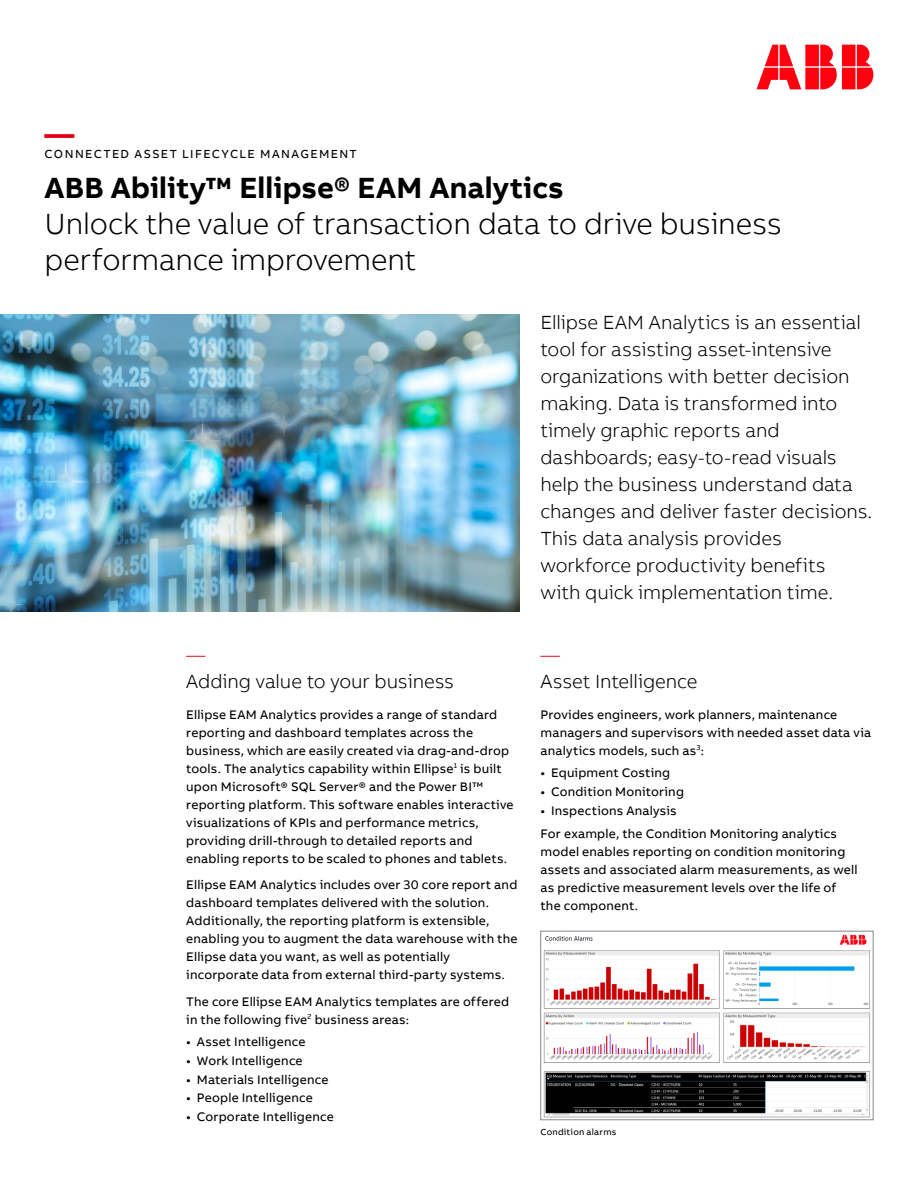
<style>
.page{position:relative;width:918px;height:1188px;background:#fff}
.page>*{position:absolute;margin:0;border:0;box-sizing:border-box;transform-origin:0 0}
.Subheadline_M_20pt_2{font:300 30px/36px "AB Bvoice";letter-spacing:-.01em;color:#000}
.Headline_M_20pt_24pt{font:700 30px "AB Bvoice";letter-spacing:.005em;color:#000}
.Headline_M_20pt_24pt-2{font:700 30px "AB Bvoice";color:#e30015}
.Lead_13pt_18pt{font:300 19.5px/27px "AB Bvoice";letter-spacing:-.005em;color:#000}
.Copytext_8_5pt_12pt{font:12.75px/18px "AB Bvoice";letter-spacing:.015em;color:#000}
.Category_M_8pt_9_6pt{font:12px "AB Bvoice";letter-spacing:.115em;color:#000}
.Caption_6pt_8pt{font:9px "AB Bvoice";letter-spacing:.025em;color:#000}
.s1{color:#e30015}
</style>
<div class="page">
<img style="left:0;top:315px;width:519px;height:297px">
<img style="left:543px;top:934px;width:327px;height:184px">
<div style="left:540px;top:931px;width:333px;height:189px;border:1px solid #868786"></div>
<svg style="left:757px;top:45px;width:116px;height:44px"></svg>
<p class="Headline_M_20pt_24pt-2" style="left:45px;top:114px;width:31px">—</p>
<p class="Category_M_8pt_9_6pt" style="left:45px;top:147px;width:314px">CONNECTED ASSET LIFECYCLE MANAGEMENT</p>
<p class="Headline_M_20pt_24pt" style="left:45px;top:168px;width:521px">ABB Ability™ Ellipse® EAM Analytics</p>
<p class="Subheadline_M_20pt_2" style="left:45px;top:205px;width:739px">Unlock the value of transaction data to drive business performance improvement</p>
<p class="Lead_13pt_18pt" style="left:540px;top:309px;width:333px">Ellipse EAM Analytics is an essential tool for assisting asset-intensive organizations with better decision making. Data is transformed into timely graphic reports and dashboards; easy-to-read visuals help the business understand data changes and deliver faster decisions.<br>This data analysis provides workforce productivity benefits<br>with quick implementation time.</p>
<p class="Lead_13pt_18pt" style="left:186px;top:641px;width:269px"><span class="s1">—<br></span>Adding value to your business</p>
<p class="Copytext_8_5pt_12pt" style="left:186px;top:705px;width:329px">Ellipse EAM Analytics provides a range of standard reporting and dashboard templates across the business, which are easily created via drag-and-drop tools. The analytics capability within Ellipse<sup>1</sup> is built upon Microsoft® SQL Server® and the Power BI™ reporting platform. This software enables interactive visualizations of KPIs and performance metrics, providing drill-through to detailed reports and enabling reports to be scaled to phones and tablets.</p>
<p class="Copytext_8_5pt_12pt" style="left:186px;top:876px;width:333px">Ellipse EAM Analytics includes over 30 core report and dashboard templates delivered with the solution.<br>Additionally, the reporting platform is extensible, enabling you to augment the data warehouse with the Ellipse data you want, as well as potentially incorporate data from external third-party systems.</p>
<p class="Copytext_8_5pt_12pt" style="left:186px;top:992px;width:324px">The core Ellipse EAM Analytics templates are offered in the following five<sup>2</sup> business areas:</p>
<p class="Copytext_8_5pt_12pt" style="left:186px;top:1033px;width:121px">• Asset Intelligence</p>
<p class="Copytext_8_5pt_12pt" style="left:186px;top:1052px;width:118px">• Work Intelligence</p>
<p class="Copytext_8_5pt_12pt" style="left:186px;top:1070px;width:144px">• Materials Intelligence</p>
<p class="Copytext_8_5pt_12pt" style="left:186px;top:1089px;width:128px">• People Intelligence</p>
<p class="Copytext_8_5pt_12pt" style="left:186px;top:1108px;width:149px">• Corporate Intelligence</p>
<p class="Lead_13pt_18pt" style="left:540px;top:641px;width:159px"><span class="s1">—<br></span>Asset Intelligence</p>
<p class="Copytext_8_5pt_12pt" style="left:540px;top:705px;width:332px">Provides engineers, work planners, maintenance managers and supervisors with needed asset data via analytics models, such as<sup>3</sup>:</p>
<p class="Copytext_8_5pt_12pt" style="left:540px;top:764px;width:131px">• Equipment Costing</p>
<p class="Copytext_8_5pt_12pt" style="left:540px;top:783px;width:145px">• Condition Monitoring</p>
<p class="Copytext_8_5pt_12pt" style="left:540px;top:801px;width:138px">• Inspections Analysis</p>
<p class="Copytext_8_5pt_12pt" style="left:540px;top:824px;width:319px">For example, the Condition Monitoring analytics model enables reporting on condition monitoring assets and associated alarm measurements, as well as predictive measurement levels over the life of the component.</p>
<p class="Caption_6pt_8pt" style="left:540px;top:1127px;width:77px">Condition alarms</p>
</div>
